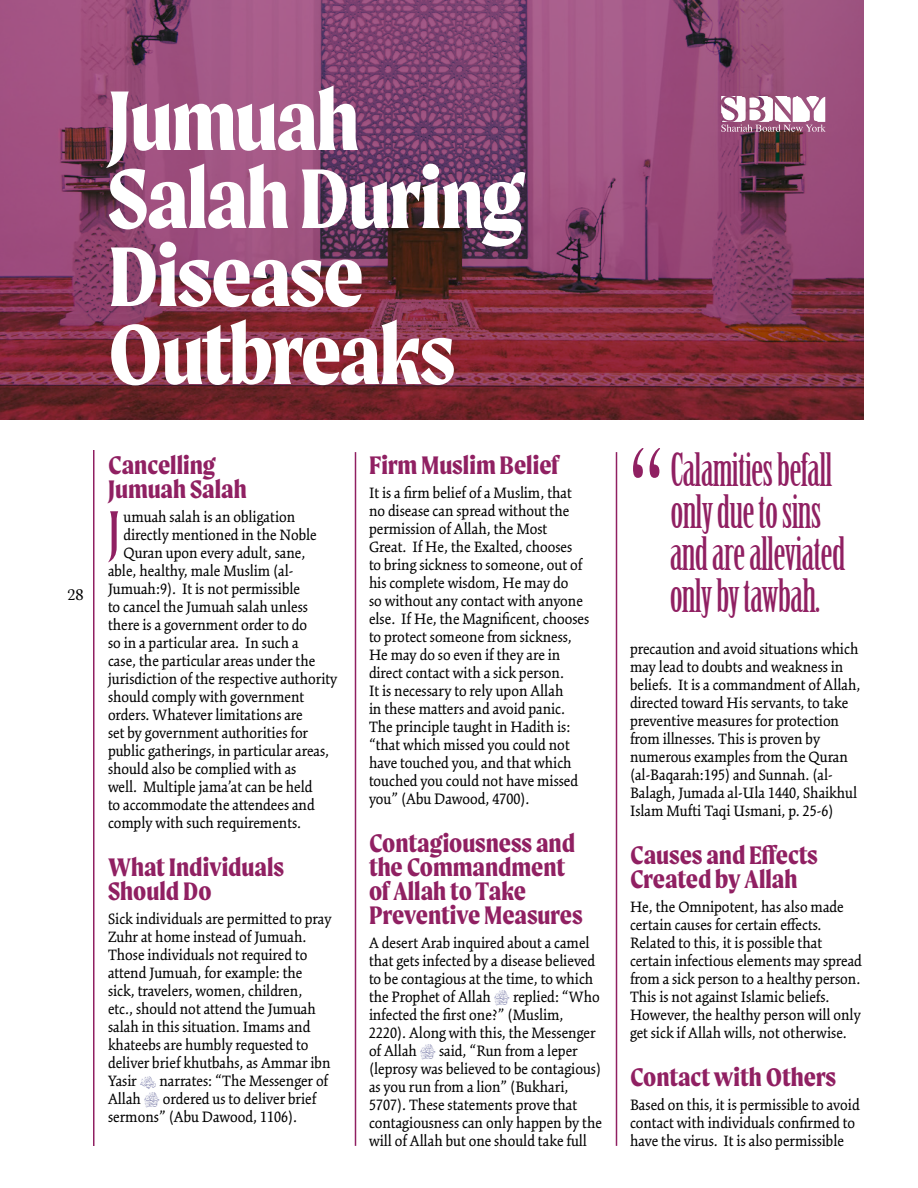
<style>
.page{position:relative;width:918px;height:1188px;background:#fff}
.page>*{position:absolute;margin:0;border:0;box-sizing:border-box;transform-origin:0 0}
.t1{font:134.7px "Birch Std";color:#902062}
.Article_Title{font:700 90px/78px "Moret";letter-spacing:-.02em;color:#fff}
.Paragraph_Drop_Cap_S{font:60.15px "Moret";color:#902062}
.t2{font:45px/42px "Birch Std";letter-spacing:-.02em;color:#902062}
.t3{font:700 27px/24px "Moret";color:#902062}
.Paragraph_Drop_Cap_S-2{font:16.5px/18px "Kinesis Pro 3";color:#000}
.t4{font:16.5px "Moret";color:#000}
</style>
<div class="page">
<hr style="left:355px;top:452px;width:1px;height:694px;background:#902062">
<hr style="left:616px;top:452px;width:1px;height:694px;background:#902062">
<svg style="left:0;top:0;width:864px;height:420px;background:#873e5f"></svg>
<hr style="left:93px;top:450px;width:1px;height:696px;background:#902062">
<svg style="left:721px;top:96px;width:105px;height:36px"></svg>
<p class="Article_Title" style="left:108px;top:80px;width:417px">Jumuah<br>Salah During<br>Disease<br>Outbreaks</p>
<p class="t4" style="left:68px;top:585px;width:18px">28</p>
<h3 class="t3" style="left:108px;top:453px;width:140px">Cancelling<br>Jumuah Salah</h3>
<p class="Paragraph_Drop_Cap_S" style="left:108px;top:497px;width:14px">J</p>
<p class="Paragraph_Drop_Cap_S-2" style="left:124px;top:508px;width:173px">umuah salah is an obligation</p>
<p class="Paragraph_Drop_Cap_S-2" style="left:124px;top:526px;width:195px">directly mentioned in the Noble</p>
<p class="Paragraph_Drop_Cap_S-2" style="left:124px;top:544px;width:183px">Quran upon every adult, sane,</p>
<p class="Paragraph_Drop_Cap_S-2" style="left:108px;top:562px;width:187px">able, healthy, male Muslim (al-</p>
<p class="Paragraph_Drop_Cap_S-2" style="left:108px;top:580px;width:194px">Jumuah:9). It is not permissible</p>
<p class="Paragraph_Drop_Cap_S-2" style="left:108px;top:598px;width:202px">to cancel the Jumuah salah unless</p>
<p class="Paragraph_Drop_Cap_S-2" style="left:108px;top:616px;width:201px">there is a government order to do</p>
<p class="Paragraph_Drop_Cap_S-2" style="left:108px;top:634px;width:192px">so in a particular area. In such a</p>
<p class="Paragraph_Drop_Cap_S-2" style="left:108px;top:652px;width:209px">case, the particular areas under the</p>
<p class="Paragraph_Drop_Cap_S-2" style="left:108px;top:670px;width:231px">jurisdiction of the respective authority</p>
<p class="Paragraph_Drop_Cap_S-2" style="left:108px;top:688px;width:198px">should comply with government</p>
<p class="Paragraph_Drop_Cap_S-2" style="left:108px;top:706px;width:196px">orders. Whatever limitations are</p>
<p class="Paragraph_Drop_Cap_S-2" style="left:108px;top:724px;width:202px">set by government authorities for</p>
<p class="Paragraph_Drop_Cap_S-2" style="left:108px;top:742px;width:223px">public gatherings, in particular areas,</p>
<p class="Paragraph_Drop_Cap_S-2" style="left:108px;top:760px;width:190px">should also be complied with as</p>
<p class="Paragraph_Drop_Cap_S-2" style="left:108px;top:778px;width:206px">well. Multiple jama’at can be held</p>
<p class="Paragraph_Drop_Cap_S-2" style="left:108px;top:796px;width:208px">to accommodate the attendees and</p>
<p class="Paragraph_Drop_Cap_S-2" style="left:108px;top:814px;width:195px">comply with such requirements.</p>
<h3 class="t3" style="left:108px;top:855px;width:178px">What Individuals<br>Should Do</h3>
<p class="Paragraph_Drop_Cap_S-2" style="left:108px;top:910px;width:225px">Sick individuals are permitted to pray<br>Zuhr at home instead of Jumuah.<br>Those individuals not required to attend Jumuah, for example: the sick, travelers, women, children, etc., should not attend the Jumuah salah in this situation. Imams and khateebs are humbly requested to deliver brief khutbahs, as Ammar ibn<br>Yasir</p>
<p class="Paragraph_Drop_Cap_S-2" style="left:159px;top:1072px;width:170px">narrates: “The Messenger of</p>
<p class="Paragraph_Drop_Cap_S-2" style="left:108px;top:1090px;width:210px;text-indent:55px">ordered us to deliver brief sermons” (Abu Dawood, 1106).</p>
<p class="Paragraph_Drop_Cap_S-2" style="left:108px;top:1090px;width:34px">Allah</p>
<h3 class="t3" style="left:369px;top:453px;width:192px">Firm Muslim Belief</h3>
<p class="Paragraph_Drop_Cap_S-2" style="left:369px;top:484px;width:222px">It is a firm belief of a Muslim, that no disease can spread without the permission of Allah, the Most<br>Great. If He, the Exalted, chooses<br>to bring sickness to someone, out of his complete wisdom, He may do<br>so without any contact with anyone else. If He, the Magnificent, chooses to protect someone from sickness,<br>He may do so even if they are in direct contact with a sick person.<br>It is necessary to rely upon Allah<br>in these matters and avoid panic.<br>The principle taught in Hadith is: “that which missed you could not have touched you, and that which touched you could not have missed you” (Abu Dawood, 4700).</p>
<h3 class="t3" style="left:369px;top:831px;width:215px">Contagiousness and the Commandment of Allah to Take<br>Preventive Measures</h3>
<p class="Paragraph_Drop_Cap_S-2" style="left:369px;top:934px;width:228px">A desert Arab inquired about a camel that gets infected by a disease believed to be contagious at the time, to which the Prophet of Allah</p>
<p class="Paragraph_Drop_Cap_S-2" style="left:369px;top:988px;width:232px;text-indent:144px">replied: “Who infected the first one?” (Muslim,<br>2220). Along with this, the Messenger of Allah</p>
<p class="Paragraph_Drop_Cap_S-2" style="left:369px;top:1042px;width:235px;text-indent:70px">said, “Run from a leper (leprosy was believed to be contagious) as you run from a lion” (Bukhari, 5707). These statements prove that contagiousness can only happen by the will of Allah but one should take full</p>
<p class="t1" style="left:629px;top:424px;width:36px">“</p>
<p class="t2" style="left:670px;top:450px;width:177px">Calamities befall only due to sins and are alleviated only by tawbah.</p>
<p class="Paragraph_Drop_Cap_S-2" style="left:630px;top:640px;width:232px">precaution and avoid situations which may lead to doubts and weakness in beliefs. It is a commandment of Allah, directed toward His servants, to take preventive measures for protection from illnesses. This is proven by numerous examples from the Quran (al-Baqarah:195) and Sunnah. (al-Balagh, Jumada al-Ula 1440, Shaikhul Islam Mufti Taqi Usmani, p. 25-6)</p>
<h3 class="t3" style="left:630px;top:843px;width:189px">Causes and Effects<br>Created by Allah</h3>
<p class="Paragraph_Drop_Cap_S-2" style="left:630px;top:898px;width:234px">He, the Omnipotent, has also made certain causes for certain effects.<br>Related to this, it is possible that certain infectious elements may spread from a sick person to a healthy person.<br>This is not against Islamic beliefs.<br>However, the healthy person will only get sick if Allah wills, not otherwise.</p>
<h3 class="t3" style="left:630px;top:1065px;width:207px">Contact with Others</h3>
<p class="Paragraph_Drop_Cap_S-2" style="left:630px;top:1096px;width:231px">Based on this, it is permissible to avoid contact with individuals confirmed to have the virus. It is also permissible</p>
</div>
